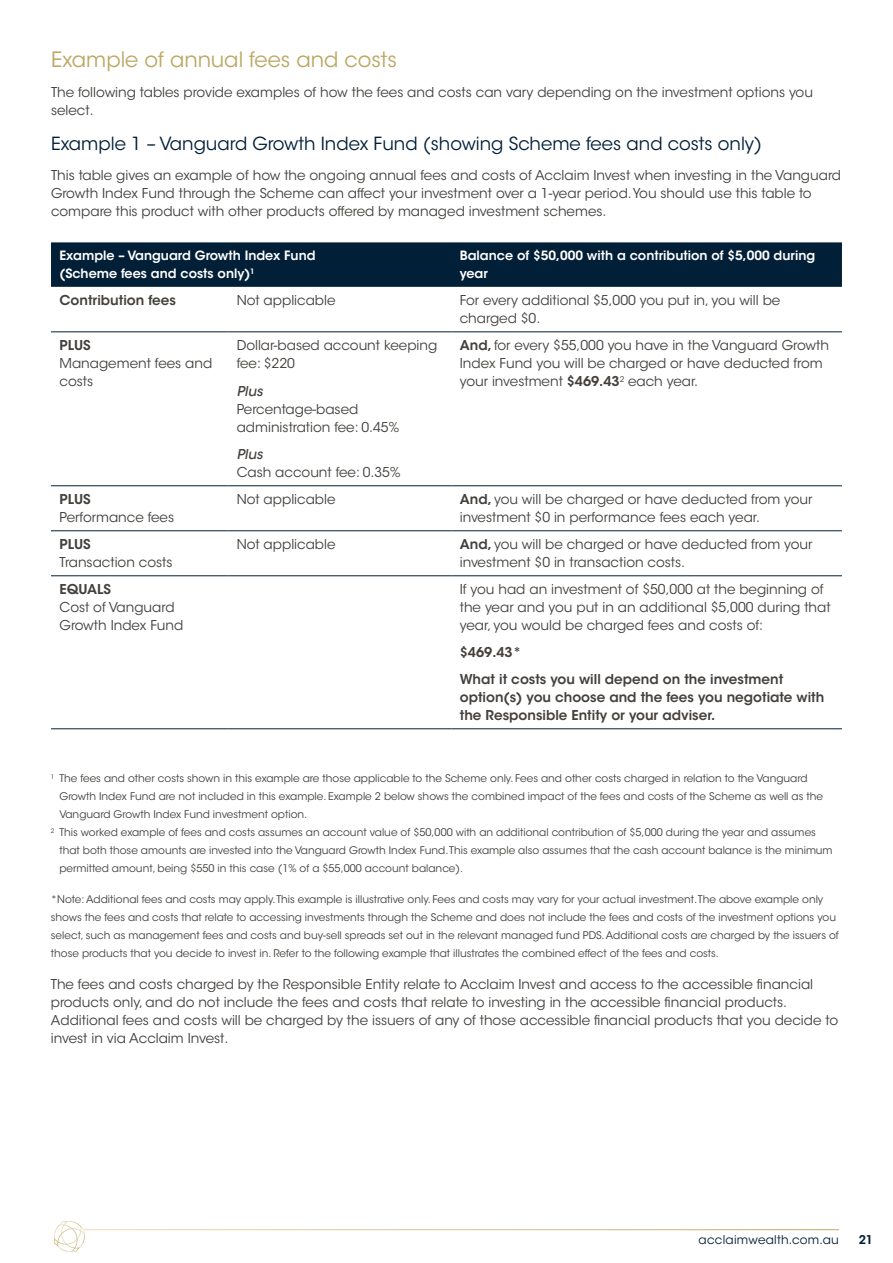
<style>
.page{position:relative;width:893px;height:1263px;background:#fff}
.page>*{position:absolute;margin:0;border:0;box-sizing:border-box;transform-origin:0 0}
.t1{font:21px "ITC Avant Garde Std";color:#bba863}
.t2{font:18px "ITC Avant Garde Std";color:#021f38}
.t3{font:13.5px/18px "ITC Avant Garde Std";color:#43403d}
.t4{font:600 13.5px/27px "ITC Avant Garde Std";color:#43403d}
.t5{font:italic 500 13.5px "ITC Avant Garde Std";color:#43403d}
.t6{font:600 12.75px/18px "ITC Avant Garde Std";color:#fff}
.t7{font:12px "ITC Avant Garde Std";letter-spacing:.02em;color:#021f38}
.t8{font:600 12px "ITC Avant Garde Std";color:#021f38}
.t9{font:10.5px/18px "ITC Avant Garde Std";color:#43403d}
.s1{font-weight:600}
</style>
<div class="page">
<div style="left:51px;top:242px;width:791px;height:45px;background:#021f38"></div>
<hr style="left:51px;top:331px;width:177px;height:1px;background:#021f38">
<hr style="left:228px;top:331px;width:223px;height:1px;background:#021f38">
<hr style="left:451px;top:331px;width:391px;height:1px;background:#021f38">
<hr style="left:51px;top:485px;width:177px;height:1px;background:#021f38">
<hr style="left:228px;top:485px;width:223px;height:1px;background:#021f38">
<hr style="left:451px;top:485px;width:391px;height:1px;background:#021f38">
<hr style="left:51px;top:530px;width:177px;height:1px;background:#021f38">
<hr style="left:228px;top:530px;width:223px;height:1px;background:#021f38">
<hr style="left:451px;top:530px;width:391px;height:1px;background:#021f38">
<hr style="left:51px;top:575px;width:177px;height:1px;background:#021f38">
<hr style="left:228px;top:575px;width:223px;height:1px;background:#021f38">
<hr style="left:451px;top:575px;width:391px;height:1px;background:#021f38">
<hr style="left:51px;top:728px;width:177px;height:1px;background:#021f38">
<hr style="left:228px;top:728px;width:223px;height:1px;background:#021f38">
<hr style="left:451px;top:728px;width:391px;height:1px;background:#021f38">
<svg style="left:54px;top:1221px;width:31px;height:31px"></svg>
<hr style="left:84px;top:1229px;width:755px;height:1px;background:#fff">
<h1 class="t1" style="left:51px;top:46px;width:347px">Example of annual fees and costs</h1>
<p class="t3" style="left:51px;top:84px;width:763px">The following tables provide examples of how the fees and costs can vary depending on the investment options you select.</p>
<h2 class="t2" style="left:51px;top:132px;width:713px">Example 1 – Vanguard Growth Index Fund (showing Scheme fees and costs only)</h2>
<p class="t3" style="left:51px;top:167px;width:792px">This table gives an example of how the ongoing annual fees and costs of Acclaim Invest when investing in the Vanguard<br>Growth Index Fund through the Scheme can affect your investment over a 1-year period. You should use this table to compare this product with other products offered by managed investment schemes.</p>
<p class="t6" style="left:60px;top:247px;width:258px">Example – Vanguard Growth Index Fund (Scheme fees and costs only)<sup>1</sup></p>
<p class="t6" style="left:460px;top:247px;width:357px">Balance of $50,000 with a contribution of $5,000 during year</p>
<p class="t4" style="left:60px;top:287px;width:118px">Contribution fees</p>
<p class="t3" style="left:237px;top:292px;width:100px">Not applicable</p>
<p class="t3" style="left:460px;top:292px;width:322px">For every additional $5,000 you put in, you will be charged $0.</p>
<p class="t4" style="left:60px;top:332px;width:33px">PLUS</p>
<p class="t3" style="left:60px;top:355px;width:154px">Management fees and costs</p>
<p class="t3" style="left:237px;top:337px;width:202px">Dollar-based account keeping fee: $220</p>
<p class="t3" style="left:460px;top:337px;width:371px"><span class="s1">And,</span> for every $55,000 you have in the Vanguard Growth<br>Index Fund you will be charged or have deducted from your investment <span class="s1">$469.43</span><sup>2</sup> each year.</p>
<p class="t5" style="left:237px;top:383px;width:30px">Plus</p>
<p class="t3" style="left:237px;top:401px;width:164px">Percentage-based administration fee: 0.45%</p>
<p class="t5" style="left:237px;top:446px;width:30px">Plus</p>
<p class="t3" style="left:237px;top:464px;width:165px">Cash account fee: 0.35%</p>
<p class="t4" style="left:60px;top:486px;width:33px">PLUS</p>
<p class="t3" style="left:60px;top:509px;width:116px">Performance fees</p>
<p class="t3" style="left:237px;top:491px;width:100px">Not applicable</p>
<p class="t3" style="left:460px;top:491px;width:354px"><span class="s1">And,</span> you will be charged or have deducted from your investment $0 in performance fees each year.</p>
<p class="t4" style="left:60px;top:531px;width:33px">PLUS</p>
<p class="t3" style="left:60px;top:554px;width:115px">Transaction costs</p>
<p class="t3" style="left:237px;top:536px;width:100px">Not applicable</p>
<p class="t3" style="left:460px;top:536px;width:354px"><span class="s1">And,</span> you will be charged or have deducted from your investment $0 in transaction costs.</p>
<p class="t4" style="left:60px;top:576px;width:53px">EQUALS</p>
<p class="t3" style="left:60px;top:598px;width:125px">Cost of Vanguard<br>Growth Index Fund</p>
<p class="t3" style="left:460px;top:580px;width:372px">If you had an investment of $50,000 at the beginning of the year and you put in an additional $5,000 during that year, you would be charged fees and costs of:</p>
<p class="t4" style="left:460px;top:639px;width:325px">$469.43*<br>What it costs you will depend on the investment</p>
<p class="t4" style="left:460px;top:688px;width:366px;line-height:18px">option(s) you choose and the fees you negotiate with the Responsible Entity or your adviser.</p>
<p class="t9" style="left:51px;top:769px;width:758px"><sup>1</sup> The fees and other costs shown in this example are those applicable to the Scheme only. Fees and other costs charged in relation to the Vanguard</p>
<p class="t9" style="left:59px;top:787px;width:765px">Growth Index Fund are not included in this example. Example 2 below shows the combined impact of the fees and costs of the Scheme as well as the</p>
<p class="t9" style="left:59px;top:805px;width:249px">Vanguard Growth Index Fund investment option.</p>
<p class="t9" style="left:51px;top:823px;width:767px"><sup>2</sup> This worked example of fees and costs assumes an account value of $50,000 with an additional contribution of $5,000 during the year and assumes</p>
<p class="t9" style="left:59px;top:841px;width:775px">that both those amounts are invested into the Vanguard Growth Index Fund. This example also assumes that the cash account balance is the minimum</p>
<p class="t9" style="left:59px;top:859px;width:405px">permitted amount, being $550 in this case (1% of a $55,000 account balance).</p>
<p class="t9" style="left:51px;top:890px;width:789px">*Note: Additional fees and costs may apply. This example is illustrative only. Fees and costs may vary for your actual investment. The above example only shows the fees and costs that relate to accessing investments through the Scheme and does not include the fees and costs of the investment options you select, such as management fees and costs and buy-sell spreads set out in the relevant managed fund PDS. Additional costs are charged by the issuers of those products that you decide to invest in. Refer to the following example that illustrates the combined effect of the fees and costs.</p>
<p class="t3" style="left:51px;top:975px;width:789px">The fees and costs charged by the Responsible Entity relate to Acclaim Invest and access to the accessible financial products only, and do not include the fees and costs that relate to investing in the accessible financial products.<br>Additional fees and costs will be charged by the issuers of any of those accessible financial products that you decide to invest in via Acclaim Invest.</p>
<p class="t7" style="left:699px;top:1232px;width:142px">acclaimwealth.com.au</p>
<p class="t8" style="left:859px;top:1232px;width:16px">21</p>
</div>
